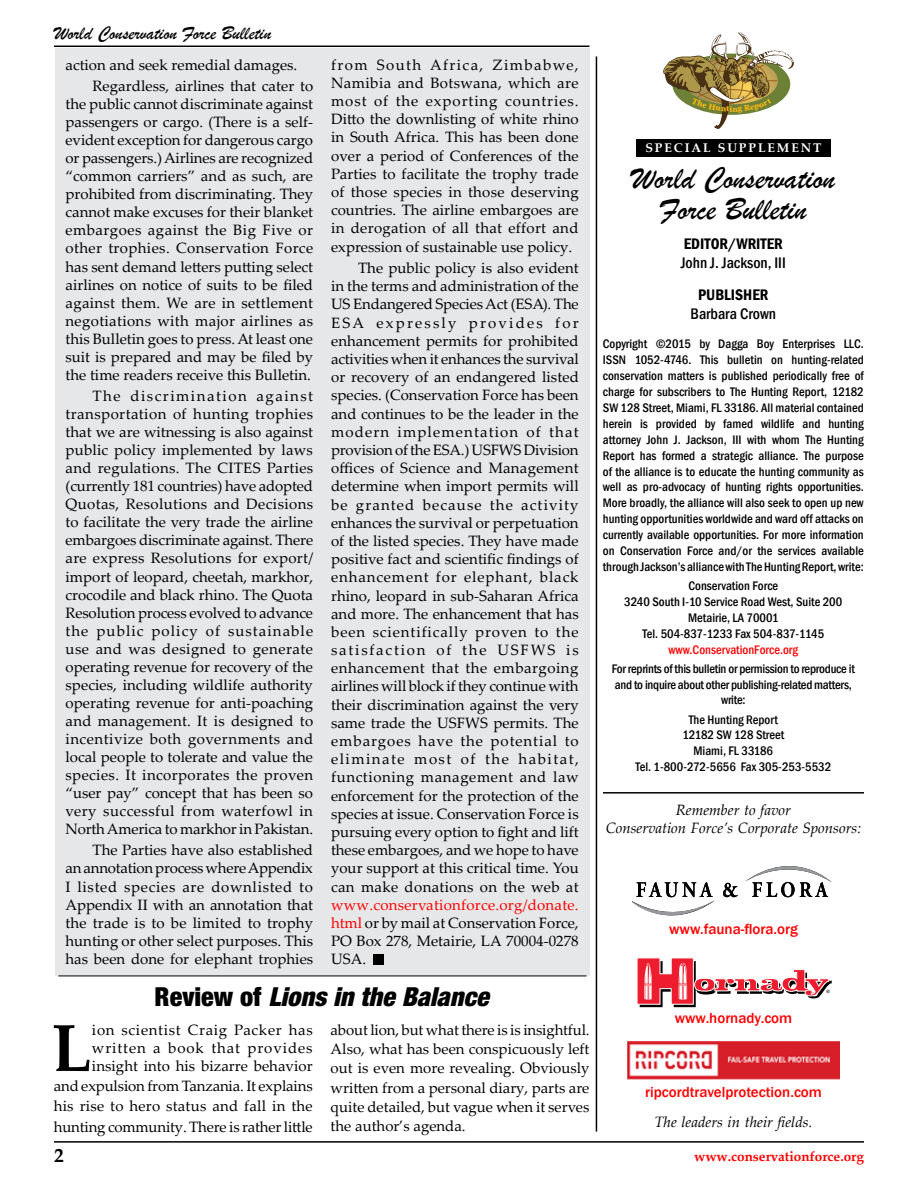
<style>
.page{position:relative;width:918px;height:1188px;background:#fff}
.page>*{position:absolute;margin:0;border:0;box-sizing:border-box;transform-origin:0 0}
.t1{font:700 66.45px "Palatino Linotype";color:#000}
.t2{font:700 33.6px/67.1px "Minion Pro";color:#000}
.t3{font:32.25px/30.9px "Brush Script";color:#000;text-align:center}
.t4{font:italic 900 condensed 26.25px "Helvetica Neue LT Std";color:#000}
.t5{font:19.5px "Brush Script";color:#000}
.t6{font:700 19.5px "Palatino Linotype";color:#000}
.t7{font:500 condensed 15.75px "Franklin Gothic";color:#000}
.t8{font:600 condensed 15.75px "Franklin Gothic";color:#000}
.t9{font:15px/18px "Palatino Linotype";color:#000;text-align:justify}
.t10{font:italic 15px/18px "Palatino Linotype";color:#000;text-align:center}
.t11{font:500 15px "Franklin Gothic";color:#f00}
.t12{font:700 13.5px "Palatino Linotype";color:#f00}
.t13{font:500 condensed 12.75px/15.9px "Franklin Gothic";color:#000;text-align:center}
.t14{font:500 condensed 12.75px/15.9px "Franklin Gothic";letter-spacing:-.02em;color:#000;text-align:center}
.t15{font:500 condensed 12.75px "Franklin Gothic";color:#f00}
.t16{font:700 12.6px "Palatino Linotype";letter-spacing:.15em;color:#fff}
.t17{font:900 8.7px "Minion Std";color:#fdb913;scale:1.08 1}
.t18{font:7.65px "Myriad";color:#000}
.s1{color:#f00}
.s2{font-style:normal}
</style>
<div class="page">
<div style="left:636px;top:139px;width:195px;height:18px;background:#000"></div>
<hr style="left:596px;top:56px;width:1px;height:1076px;background:#000">
<svg style="left:637px;top:958px;width:195px;height:49px"></svg>
<svg style="left:723px;top:883px;width:15px;height:14px"></svg>
<svg style="left:632px;top:882px;width:83px;height:34px"></svg>
<svg style="left:746px;top:866px;width:86px;height:31px"></svg>
<hr style="left:603px;top:792px;width:261px;height:2px;background:#000">
<hr style="left:54px;top:46px;width:536px;height:1px;background:#000">
<hr style="left:54px;top:1141px;width:810px;height:2px;background:#000">
<img style="left:627px;top:1042px;width:213px;height:37px">
<div style="left:55px;top:48px;width:535px;height:927px;background:#e6e7e8"></div>
<div style="left:374px;top:954px;width:10px;height:10px;background:#000"></div>
<hr style="left:58px;top:976px;width:529px;height:1px;background:#000">
<svg style="left:663px;top:32px;width:131px;height:97px"></svg>
<h3 class="t5" style="left:54px;top:21px;width:219px">World Conservation Force Bulletin</h3>
<p class="t9" style="left:331px;top:55px;width:249px">from South Africa, Zimbabwe, Namibia and Botswana, which are most of the exporting countries.<br>Ditto the downlisting of white rhino in South Africa. This has been done over a period of Conferences of the Parties to facilitate the trophy trade of those species in those deserving countries. The airline embargoes are in derogation of all that effort and expression of sustainable use policy.</p>
<p class="t9" style="left:331px;top:258px;width:249px;text-indent:27px">The public policy is also evident in the terms and administration of the US Endangered Species Act (ESA). The ESA expressly provides for enhancement permits for prohibited activities when it enhances the survival or recovery of an endangered listed species. (Conservation Force has been and continues to be the leader in the modern implementation of that provision of the ESA.) USFWS Division offices of Science and Management determine when import permits will be granted because the activity enhances the survival or perpetuation of the listed species. They have made positive fact and scientific findings of enhancement for elephant, black rhino, leopard in sub-Saharan Africa and more. The enhancement that has been scientifically proven to the satisfaction of the USFWS is enhancement that the embargoing airlines will block if they continue with their discrimination against the very same trade the USFWS permits. The embargoes have the potential to eliminate most of the habitat, functioning management and law enforcement for the protection of the species at issue. Conservation Force is pursuing every option to fight and lift these embargoes, and we hope to have your support at this critical time. You can make donations on the web at</p>
<p class="t9" style="left:331px;top:895px;width:249px"><span class="s1">www.conservationforce.org/donate. html</span> or by mail at Conservation Force, PO Box 278, Metairie, LA 70004-0278<br>USA.</p>
<h3 class="t4" style="left:155px;top:981px;width:336px"><span class="s2">Review of</span> Lions in the Balance</h3>
<p class="t9" style="left:93px;top:53px;width:222px;line-height:21.3px;text-indent:-27px">action and seek remedial damages.<br>Regardless, airlines that cater to</p>
<p class="t9" style="left:66px;top:94px;width:249px">the public cannot discriminate against passengers or cargo. (There is a self&shy;evident exception for dangerous cargo or passengers.) Airlines are recognized “common carriers” and as such, are prohibited from discriminating. They cannot make excuses for their blanket embargoes against the Big Five or other trophies. Conservation Force has sent demand letters putting select airlines on notice of suits to be filed against them. We are in settlement negotiations with major airlines as this Bulletin goes to press. At least one suit is prepared and may be filed by the time readers receive this Bulletin.</p>
<p class="t9" style="left:66px;top:386px;width:249px;text-indent:27px">The discrimination against transportation of hunting trophies that we are witnessing is also against public policy implemented by laws and regulations. The CITES Parties (currently 181 countries) have adopted Quotas, Resolutions and Decisions to facilitate the very trade the airline embargoes discriminate against. There are express Resolutions for export/ import of leopard, cheetah, markhor, crocodile and black rhino. The Quota Resolution process evolved to advance the public policy of sustainable use and was designed to generate operating revenue for recovery of the species, including wildlife authority operating revenue for anti-poaching and management. It is designed to incentivize both governments and local people to tolerate and value the species. It incorporates the proven “user pay” concept that has been so very successful from waterfowl in North America to markhor in Pakistan.</p>
<p class="t9" style="left:66px;top:841px;width:249px;text-indent:27px">The Parties have also established an annotation process where Appendix I listed species are downlisted to Appendix II with an annotation that the trade is to be limited to trophy hunting or other select purposes. This has been done for elephant trophies</p>
<p class="t17" style="left:730px;top:104px;width:4px">i</p>
<p class="t16" style="left:645px;top:139px;width:178px">SPECIAL SUPPLEMENT</p>
<h3 class="t3" style="left:632px;top:163px;width:205px">World Conservation<br>Force Bulletin</h3>
<p class="t8" style="left:684px;top:233px;width:101px">EDITOR/WRITER</p>
<p class="t7" style="left:681px;top:252px;width:107px">John J. Jackson, III</p>
<p class="t8" style="left:698px;top:284px;width:72px">PUBLISHER</p>
<p class="t7" style="left:690px;top:304px;width:87px">Barbara Crown</p>
<p class="t13" style="left:603px;top:336px;width:263px;text-align:justify">Copyright ©2015 by Dagga Boy Enterprises LLC.<br>ISSN 1052-4746. This bulletin on hunting-related conservation matters is published periodically free of charge for subscribers to The Hunting Report, 12182<br>SW 128 Street, Miami, FL 33186. All material contained herein is provided by famed wildlife and hunting attorney John J. Jackson, III with whom The Hunting Report has formed a strategic alliance. The purpose of the alliance is to educate the hunting community as well as pro-advocacy of hunting rights opportunities.<br>More broadly, the alliance will also seek to open up new hunting opportunities worldwide and ward off attacks on currently available opportunities. For more information on Conservation Force and/or the services available through Jackson’s alliance with The Hunting Report, write:</p>
<p class="t13" style="left:624px;top:578px;width:220px">Conservation Force<br>3240 South I-10 Service Road West, Suite 200<br>Metairie, LA 70001<br>Tel. 504-837-1233 Fax 504-837-1145</p>
<p class="t15" style="left:668px;top:641px;width:131px">www.ConservationForce.org</p>
<p class="t14" style="left:612px;top:660px;width:245px">For reprints of this bulletin or permission to reproduce it and to inquire about other publishing-related matters, write:</p>
<p class="t13" style="left:635px;top:711px;width:197px">The Hunting Report<br>12182 SW 128 Street<br>Miami, FL 33186<br>Tel. 1-800-272-5656 Fax 305-253-5532</p>
<p class="t10" style="left:606px;top:800px;width:257px">Remember to favor<br>Conservation Force’s Corporate Sponsors:</p>
<h2 class="t2" style="left:496px;top:453px;width:372px">THE HUNTING REPORT<br>THE HUNTING REPORT</h2>
<p class="t11" style="left:669px;top:919px;width:130px">www.fauna-flora.org</p>
<p class="t18" style="left:826px;top:988px;width:5px">®</p>
<h1 class="t1" style="left:52px;top:1001px;width:42px">L</h1>
<p class="t9" style="left:92px;top:1020px;width:222px">ion scientist Craig Packer has written a book that provides insight into his bizarre behavior</p>
<p class="t9" style="left:54px;top:1075px;width:260px;line-height:20.2px">and expulsion from Tanzania. It explains his rise to hero status and fall in the hunting community. There is rather little</p>
<h3 class="t6" style="left:54px;top:1141px;width:11px">2</h3>
<p class="t9" style="left:331px;top:1020px;width:260px;line-height:19.2px">about lion, but what there is is insightful.<br>Also, what has been conspicuously left out is even more revealing. Obviously written from a personal diary, parts are quite detailed, but vague when it serves the author’s agenda.</p>
<p class="t11" style="left:675px;top:1009px;width:119px">www.hornady.com</p>
<p class="t11" style="left:645px;top:1083px;width:178px">ripcordtravelprotection.com</p>
<p class="t10" style="left:654px;top:1113px;width:160px">The leaders in their fields.</p>
<p class="t12" style="left:694px;top:1147px;width:171px">www.conservationforce.org</p>
</div>
